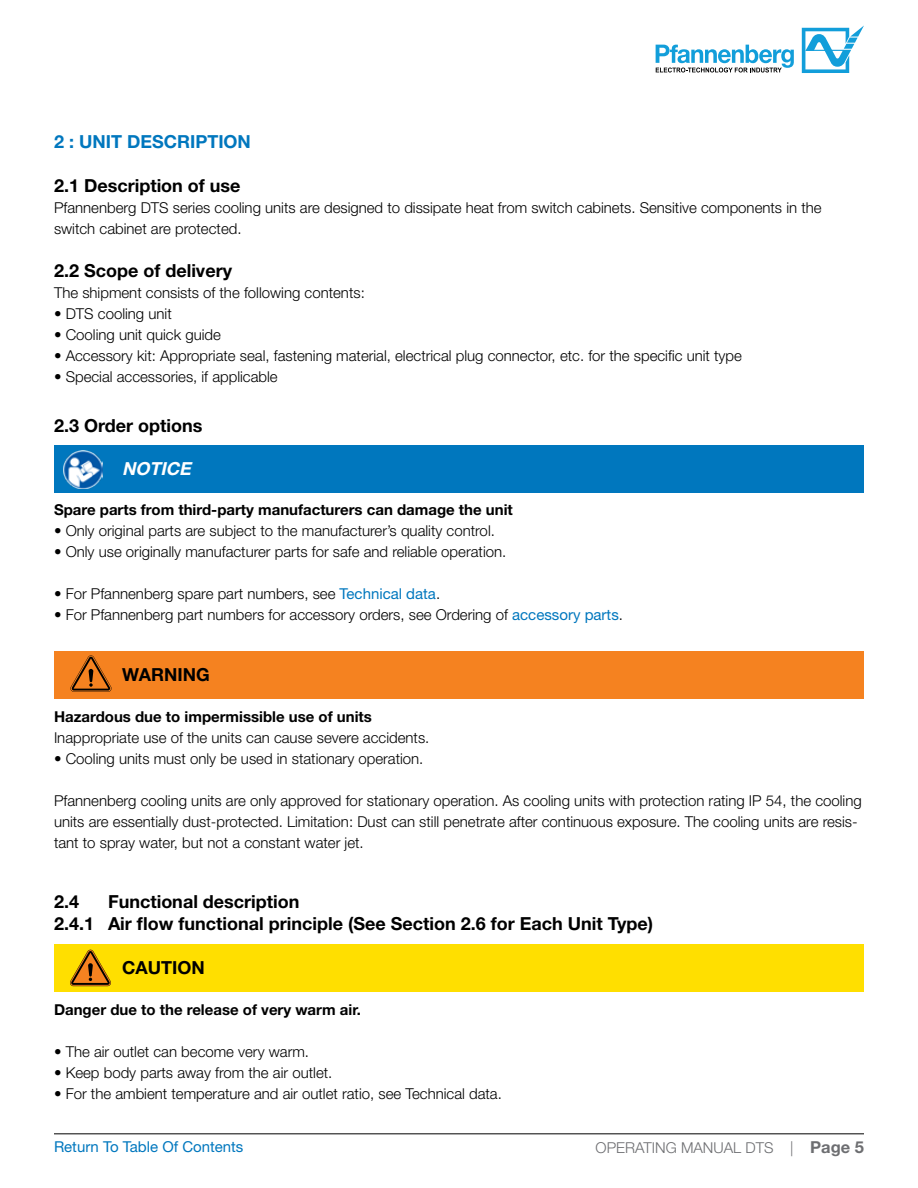
<style>
.page{position:relative;width:918px;height:1188px;background:#fff}
.page>*{position:absolute;margin:0;border:0;box-sizing:border-box;transform-origin:0 0}
.t1{font:700 18px/22.5px "Helvetica Neue LT Std";color:#000}
.t2{font:700 18px "Helvetica Neue LT Std";color:#0077be}
.t3{font:italic 700 18px "Helvetica Neue LT Std";color:#fff}
.t4{font:300 15px/21px "Helvetica Neue LT Std";color:#000}
.t5{font:700 15px "Helvetica Neue LT Std";color:#000}
.t6{font:300 15px "Helvetica Neue LT Std";color:#6d6e71}
.t7{font:15px "Helvetica Neue LT Std";color:#0077be}
.s1{font-weight:400;color:#0077be}
.s2{font-weight:700;font-size:16.5px}
</style>
<div class="page">
<hr style="left:54px;top:1133px;width:810px;height:1px;background:#000">
<svg style="left:802px;top:26px;width:62px;height:47px"></svg>
<svg style="left:656px;top:45px;width:138px;height:28px"></svg>
<div style="left:54px;top:651px;width:810px;height:48px;background:#f58220"></div>
<svg style="left:70px;top:655px;width:42px;height:37px"></svg>
<div style="left:54px;top:445px;width:810px;height:47px;background:#0077be"></div>
<img style="left:64px;top:450px;width:38px;height:39px">
<div style="left:54px;top:944px;width:810px;height:48px;background:#ffdf00"></div>
<svg style="left:70px;top:950px;width:41px;height:36px"></svg>
<p class="t2" style="left:54px;top:131px;width:198px">2 : UNIT DESCRIPTION</p>
<p class="t1" style="left:54px;top:174px;width:188px">2.1 Description of use</p>
<p class="t4" style="left:54px;top:197px;width:769px">Pfannenberg DTS series cooling units are designed to dissipate heat from switch cabinets. Sensitive components in the switch cabinet are protected.</p>
<p class="t1" style="left:54px;top:259px;width:180px">2.2 Scope of delivery</p>
<p class="t4" style="left:54px;top:282px;width:312px">The shipment consists of the following contents:</p>
<p class="t4" style="left:54px;top:303px;width:119px">• DTS cooling unit</p>
<p class="t4" style="left:54px;top:324px;width:168px">• Cooling unit quick guide</p>
<p class="t4" style="left:54px;top:345px;width:689px">• Accessory kit: Appropriate seal, fastening material, electrical plug connector, etc. for the specific unit type</p>
<p class="t4" style="left:54px;top:366px;width:225px">• Special accessories, if applicable</p>
<p class="t1" style="left:54px;top:414px;width:150px">2.3 Order options</p>
<p class="t3" style="left:122px;top:458px;width:75px">NOTICE</p>
<p class="t5" style="left:54px;top:500px;width:460px">Spare parts from third-party manufacturers can damage the unit</p>
<p class="t4" style="left:54px;top:520px;width:442px">• Only original parts are subject to the manufacturer’s quality control.</p>
<p class="t4" style="left:54px;top:541px;width:454px">• Only use originally manufacturer parts for safe and reliable operation.</p>
<p class="t4" style="left:54px;top:583px;width:388px">• For Pfannenberg spare part numbers, see <span class="s1">Technical data</span>.</p>
<p class="t4" style="left:54px;top:604px;width:571px">• For Pfannenberg part numbers for accessory orders, see Ordering of <span class="s1">accessory parts</span>.</p>
<p class="t1" style="left:122px;top:663px;width:89px">WARNING</p>
<p class="t5" style="left:54px;top:708px;width:319px">Hazardous due to impermissible use of units</p>
<p class="t4" style="left:54px;top:727px;width:377px">Inappropriate use of the units can cause severe accidents.</p>
<p class="t4" style="left:54px;top:748px;width:371px">• Cooling units must only be used in stationary operation.</p>
<p class="t4" style="left:54px;top:790px;width:809px">Pfannenberg cooling units are only approved for stationary operation. As cooling units with protection rating IP 54, the cooling units are essentially dust-protected. Limitation: Dust can still penetrate after continuous exposure. The cooling units are resis&shy;tant to spray water, but not a constant water jet.</p>
<p class="t1" style="left:54px;top:889px;width:27px">2.4</p>
<p class="t1" style="left:54px;top:889px;width:601px;text-indent:54px">Functional description<br>2.4.1 Air flow functional principle (See Section 2.6 for Each Unit Type)</p>
<p class="t1" style="left:122px;top:956px;width:84px">CAUTION</p>
<p class="t5" style="left:54px;top:1000px;width:308px">Danger due to the release of very warm air.</p>
<p class="t4" style="left:54px;top:1041px;width:257px">• The air outlet can become very warm.</p>
<p class="t4" style="left:54px;top:1062px;width:280px">• Keep body parts away from the air outlet.</p>
<p class="t4" style="left:54px;top:1083px;width:449px">• For the ambient temperature and air outlet ratio, see Technical data.</p>
<p class="t7" style="left:54px;top:1138px;width:191px">Return To Table Of Contents</p>
<p class="t6" style="left:596px;top:1138px;width:270px">OPERATING MANUAL DTS | <span class="s2">Page 5</span></p>
</div>
